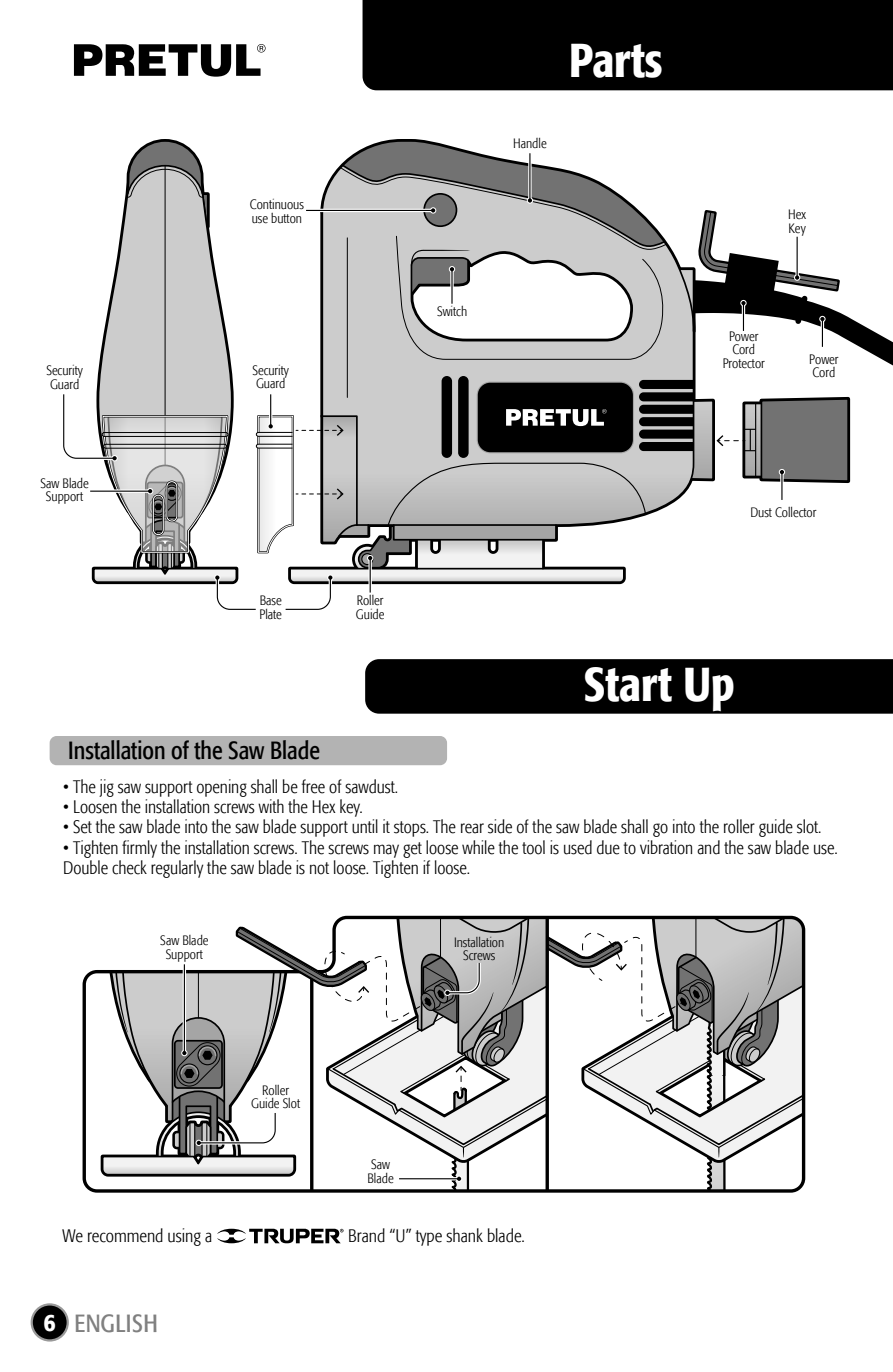
<style>
.page{position:relative;width:893px;height:1372px;background:#fff}
.page>*{position:absolute;margin:0;border:0;box-sizing:border-box;transform-origin:0 0}
.t1{font:500 condensed 47.25px "Formata";color:#fff}
.t2{font:condensed 24.75px "Formata";color:#000}
.t3{font:condensed 24.75px "Formata";letter-spacing:.02em;color:#808080}
.t4{font:300 condensed 18px/20.2px "Formata";color:#000}
.t5{font:300 condensed 13.5px/13.5px "Formata";color:#000}
.s1{font-weight:500;color:#fff}
</style>
<div class="page">
<div style="left:363px;top:0;width:530px;height:90px;background:#000"></div>
<div style="left:50px;top:736px;width:397px;height:29px;background:#b3b3b3;border-radius:7px"></div>
<div style="left:365px;top:659px;width:528px;height:54px;background:#000"></div>
<svg style="left:82px;top:915px;width:724px;height:278px"></svg>
<svg style="left:63px;top:141px;width:830px;height:469px"></svg>
<svg style="left:99px;top:916px;width:705px;height:275px"></svg>
<svg style="left:74px;top:44px;width:192px;height:33px"></svg>
<div style="left:32px;top:1304px;width:36px;height:36px;background:#000;border-radius:50%"></div>
<div style="left:31px;top:1303px;width:38px;height:38px;border:2px solid #999;border-radius:50%"></div>
<svg style="left:217px;top:1228px;width:126px;height:15px"></svg>
<p class="t5" style="left:250px;top:198px;width:55px">Continuous use button</p>
<p class="t5" style="left:46px;top:363px;width:38px">Security<br>Guard</p>
<p class="t5" style="left:41px;top:476px;width:50px;text-align:center">Saw Blade<br>Support</p>
<p class="t5" style="left:252px;top:363px;width:38px">Security<br>Guard</p>
<p class="t5" style="left:259px;top:594px;width:24px">Base<br>Plate</p>
<p class="t5" style="left:356px;top:594px;width:30px">Roller<br>Guide</p>
<h2 class="t2" style="left:68px;top:735px;width:253px">Installation of the Saw Blade</h2>
<p class="t5" style="left:513px;top:137px;width:35px">Handle</p>
<h1 class="t1" style="left:569px;top:32px;width:95px">Parts</h1>
<p class="t5" style="left:437px;top:304px;width:32px">Switch</p>
<p class="t5" style="left:788px;top:208px;width:19px">Hex<br>Key</p>
<p class="t5" style="left:723px;top:329px;width:44px;text-align:center">Power<br>Cord<br>Protector</p>
<p class="t5" style="left:809px;top:352px;width:31px">Power<br>Cord</p>
<p class="t5" style="left:750px;top:505px;width:68px">Dust Collector</p>
<h1 class="t1" style="left:584px;top:655px;width:153px">Start Up</h1>
<p class="t4" style="left:63px;top:776px;width:336px">• The jig saw support opening shall be free of sawdust.</p>
<p class="t4" style="left:63px;top:796px;width:301px">• Loosen the installation screws with the Hex key.</p>
<p class="t4" style="left:63px;top:817px;width:760px">• Set the saw blade into the saw blade support until it stops. The rear side of the saw blade shall go into the roller guide slot.</p>
<p class="t4" style="left:63px;top:837px;width:776px">• Tighten firmly the installation screws. The screws may get loose while the tool is used due to vibration and the saw blade use.<br>Double check regularly the saw blade is not loose. Tighten if loose.</p>
<p class="t5" style="left:160px;top:933px;width:50px;text-align:center">Saw Blade<br>Support</p>
<p class="t5" style="left:454px;top:935px;width:52px;text-align:center">Installation<br>Screws</p>
<p class="t5" style="left:251px;top:1083px;width:50px;text-align:center">Roller<br>Guide Slot</p>
<p class="t5" style="left:367px;top:1157px;width:28px">Saw<br>Blade</p>
<p class="t4" style="left:63px;top:1225px;width:151px">We recommend using a</p>
<p class="t4" style="left:348px;top:1225px;width:178px">Brand “U” type shank blade.</p>
<h2 class="t3" style="left:44px;top:1308px;width:116px"><span class="s1">6</span> ENGLISH</h2>
</div>
